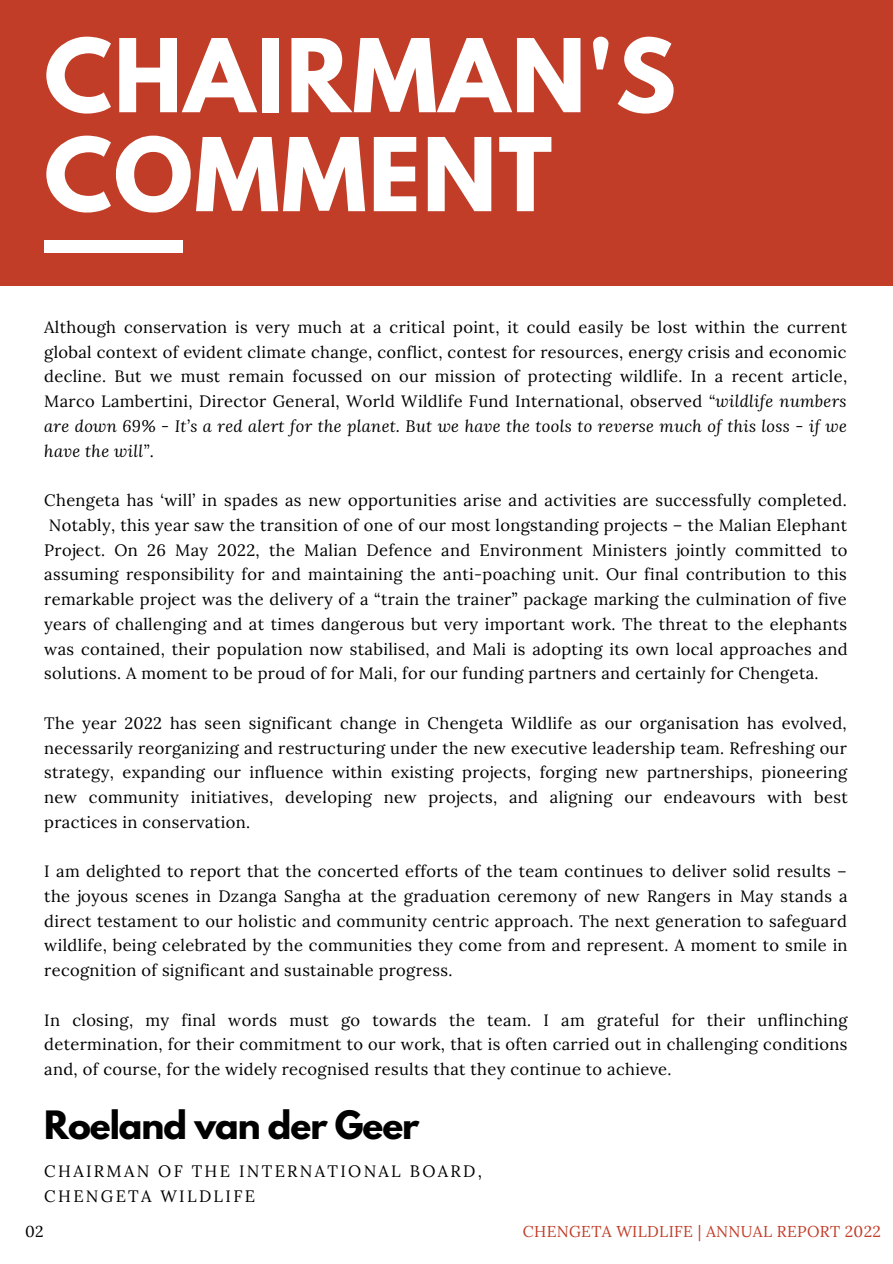
<style>
.page{position:relative;width:893px;height:1264px;background:#fff}
.page>*{position:absolute;margin:0;border:0;box-sizing:border-box;transform-origin:0 0}
.t1{font:700 89.85px/98.9px "League Spartan";letter-spacing:.02em;color:#fff}
.t2{font:700 34.65px "League Spartan";letter-spacing:-.03em;color:#000}
.t3{font:16.5px/24.8px "Lora";letter-spacing:.02em;color:#000;text-align:justify}
.t4{font:16.5px/24.8px "Lora";letter-spacing:.14em;color:#000}
.t5{font:15.75px "Lora";letter-spacing:.02em;color:#c13d28}
.t6{font:15.75px "Lora";color:#000}
.s1{font-style:italic}
</style>
<div class="page">
<div style="left:0;top:0;width:892px;height:285px;background:#c13d28"></div>
<div style="left:44px;top:240px;width:139px;height:13px;background:#fff"></div>
<h1 class="t1" style="left:44px;top:38px;width:633px">CHAIRMAN'S<br>COMMENT</h1>
<p class="t3" style="left:44px;top:314px;width:804px">Although conservation is very much at a critical point, it could easily be lost within the current global context of evident climate change, conflict, contest for resources, energy crisis and economic decline. But we must remain focussed on our mission of protecting wildlife. In a recent article, Marco Lambertini, Director General, World Wildlife Fund International, observed <span class="s1">“wildlife numbers are down 69% - It’s a red alert for the planet. But we have the tools to reverse much of this loss - if we have the will”</span>.</p>
<p class="t3" style="left:44px;top:487px;width:804px">Chengeta has ‘will’ in spades as new opportunities arise and activities are successfully completed.<br>Notably, this year saw the transition of one of our most longstanding projects – the Malian Elephant Project. On 26 May 2022, the Malian Defence and Environment Ministers jointly committed to assuming responsibility for and maintaining the anti-poaching unit. Our final contribution to this remarkable project was the delivery of a “train the trainer” package marking the culmination of five years of challenging and at times dangerous but very important work. The threat to the elephants was contained, their population now stabilised, and Mali is adopting its own local approaches and solutions. A moment to be proud of for Mali, for our funding partners and certainly for Chengeta.</p>
<p class="t3" style="left:44px;top:710px;width:805px">The year 2022 has seen significant change in Chengeta Wildlife as our organisation has evolved, necessarily reorganizing and restructuring under the new executive leadership team. Refreshing our strategy, expanding our influence within existing projects, forging new partnerships, pioneering new community initiatives, developing new projects, and aligning our endeavours with best practices in conservation.</p>
<p class="t3" style="left:44px;top:858px;width:804px">I am delighted to report that the concerted efforts of the team continues to deliver solid results – the joyous scenes in Dzanga Sangha at the graduation ceremony of new Rangers in May stands a direct testament to our holistic and community centric approach. The next generation to safeguard wildlife, being celebrated by the communities they come from and represent. A moment to smile in recognition of significant and sustainable progress.</p>
<p class="t3" style="left:44px;top:1007px;width:804px">In closing, my final words must go towards the team. I am grateful for their unflinching determination, for their commitment to our work, that is often carried out in challenging conditions and, of course, for the widely recognised results that they continue to achieve.</p>
<h2 class="t2" style="left:44px;top:1107px;width:377px">Roeland van der Geer</h2>
<p class="t4" style="left:44px;top:1158px;width:439px">CHAIRMAN OF THE INTERNATIONAL BOARD,<br>CHENGETA WILDLIFE</p>
<p class="t6" style="left:25px;top:1220px;width:20px">02</p>
<p class="t5" style="left:522px;top:1220px;width:359px">CHENGETA WILDLIFE | ANNUAL REPORT 2022</p>
</div>
